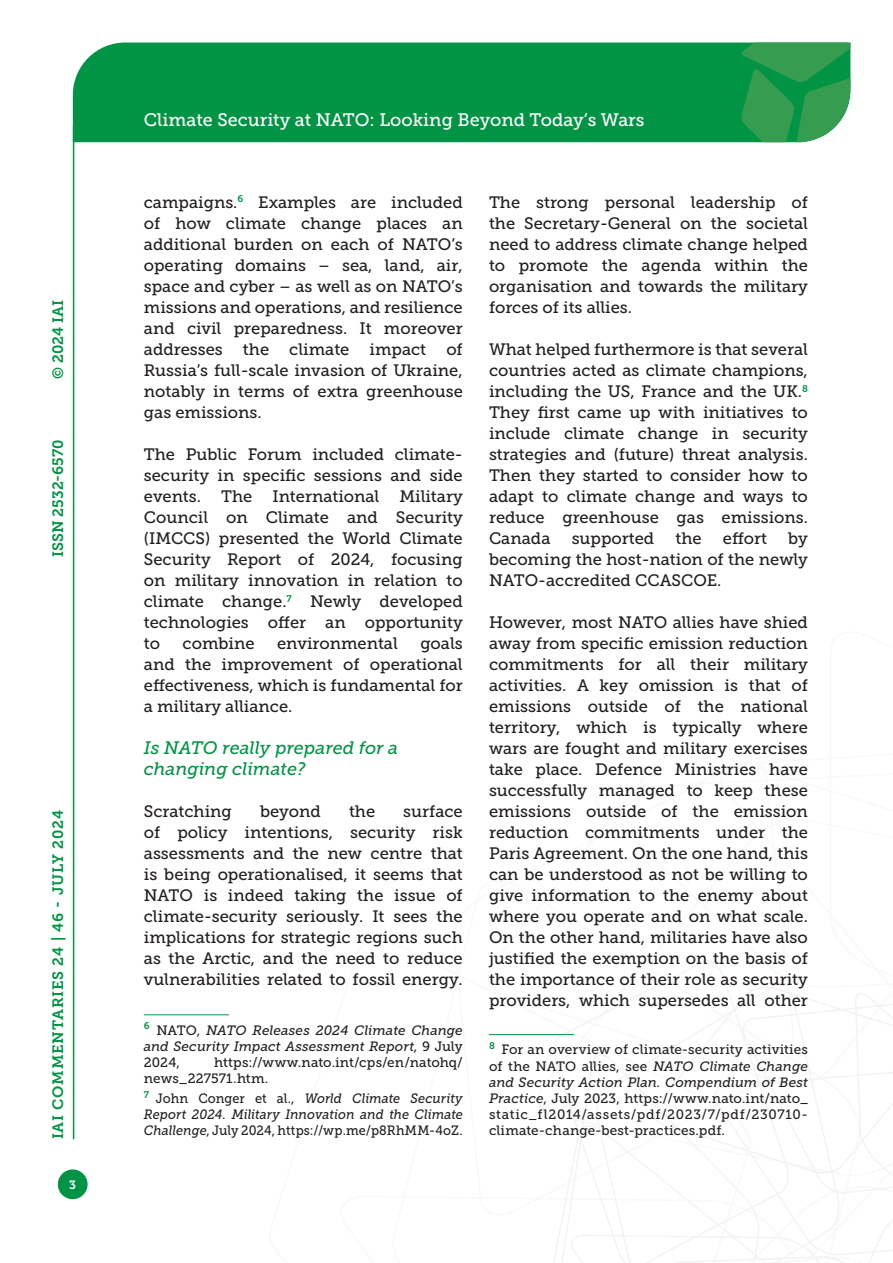
<style>
.page{position:relative;width:893px;height:1263px;background:#fff}
.page>*{position:absolute;margin:0;border:0;box-sizing:border-box;transform-origin:0 0}
.t1{font:18px "Museo Slab 500";color:#fff}
.Titolo_paragrafo_2{font:italic 18px/21px "Museo Slab 500";letter-spacing:-.005em;color:#009444}
.Testo{font:16.5px/21px "Museo Slab 500";color:#231f20;text-align:justify}
.t2{font:15px "Museo Slab 700";letter-spacing:.05em;color:#009444}
.t3{font:15px "Museo Slab 700";color:#009444}
.Nota{font:13.5px/16.2px "Museo Slab 500";letter-spacing:.015em;color:#231f20}
.Nota-2{font:italic 13.5px/16.2px "Museo Slab 500";color:#231f20;text-align:justify;scale:.94 1}
.Nota-3{font:italic 13.5px/16.2px "Museo Slab 500";color:#231f20;text-align:justify}
.t4{font:12px "Museo Slab 700";color:#fff}
.s1{font-style:normal}
.s2{font-style:italic}
</style>
<div class="page">
<svg style="left:531px;top:960px;width:362px;height:303px"></svg>
<div style="left:73px;top:43px;width:668px;height:99px;background:#009444"></div>
<svg style="left:741px;top:43px;width:109px;height:99px;background:#319e55"></svg>
<div style="left:58px;top:1169px;width:30px;height:30px;background:#009444;border-radius:50%"></div>
<hr style="left:73px;top:126px;width:1px;height:1013px;background:#009444">
<hr style="left:144px;top:1014px;width:85px;height:1px;background:#009444">
<hr style="left:489px;top:1034px;width:85px;height:1px;background:#009444">
<p class="t2" style="left:50px;top:379px;width:80px;rotate:-90deg">© 2024 IAI</p>
<p class="t3" style="left:50px;top:557px;width:119px;rotate:-90deg">ISSN 2532-6570</p>
<p class="t2" style="left:50px;top:1139px;width:330px;rotate:-90deg">IAI COMMENTARIES 24 | 46 - JULY 2024</p>
<p class="t4" style="left:69px;top:1178px;width:8px">3</p>
<p class="t1" style="left:144px;top:110px;width:502px">Climate Security at NATO: Looking Beyond Today’s Wars</p>
<p class="Testo" style="left:144px;top:192px;width:320px">campaigns.<sup>6</sup> Examples are included of how climate change places an additional burden on each of NATO’s operating domains – sea, land, air, space and cyber – as well as on NATO’s missions and operations, and resilience and civil preparedness. It moreover addresses the climate impact of Russia’s full-scale invasion of Ukraine, notably in terms of extra greenhouse gas emissions.</p>
<p class="Testo" style="left:144px;top:444px;width:320px">The Public Forum included climate&shy;security in specific sessions and side events. The International Military Council on Climate and Security (IMCCS) presented the World Climate Security Report of 2024, focusing on military innovation in relation to climate change.<sup>7</sup> Newly developed technologies offer an opportunity to</p>
<p class="Testo" style="left:144px;top:633px;width:320px;text-indent:276px">goals and the improvement of operational effectiveness, which is fundamental for a military alliance.</p>
<p class="Titolo_paragrafo_2" style="left:144px;top:737px;width:256px">Is NATO really prepared for a changing climate?</p>
<p class="Testo" style="left:144px;top:801px;width:90px">Scratching</p>
<p class="Testo" style="left:260px;top:801px;width:62px">beyond</p>
<p class="Testo" style="left:349px;top:801px;width:28px">the</p>
<p class="Testo" style="left:183px;top:633px;width:74px">combine</p>
<p class="Testo" style="left:277px;top:633px;width:122px">environmental</p>
<p class="Testo" style="left:144px;top:801px;width:320px;text-indent:259px">surface of policy intentions, security risk assessments and the new centre that is being operationalised, it seems that NATO is indeed taking the issue of climate-security seriously. It sees the implications for strategic regions such as the Arctic, and the need to reduce vulnerabilities related to fossil energy.</p>
<p class="Nota-3" style="left:144px;top:1022px;width:320px"><sup>6</sup> <span class="s1">NATO,</span> NATO Releases 2024 Climate Change and Security Impact Assessment Report<span class="s1">, 9 July 2024,</span></p>
<p class="Nota" style="left:144px;top:1054px;width:320px;text-indent:70px">https://www.nato.int/cps/en/natohq/ news_227571.htm.</p>
<p class="Nota-2" style="left:144px;top:1090px;width:341px"><sup>7</sup> <span class="s1">John Conger et al.,</span> World Climate Security Report 2024. Military Innovation and the Climate Challenge<span class="s1">, July 2024, https://wp.me/p8RhMM-4oZ.</span></p>
<p class="Testo" style="left:489px;top:192px;width:320px">The strong personal leadership of the Secretary-General on the societal need to address climate change helped to promote the agenda within the organisation and towards the military forces of its allies.</p>
<p class="Testo" style="left:489px;top:339px;width:320px">What helped furthermore is that several countries acted as climate champions, including the US, France and the UK.<sup>8<br></sup>They first came up with initiatives to include climate change in security strategies and (future) threat analysis.<br>Then they started to consider how to adapt to climate change and ways to reduce greenhouse gas emissions.<br>Canada</p>
<p class="Testo" style="left:572px;top:528px;width:84px">supported</p>
<p class="Testo" style="left:675px;top:528px;width:28px">the</p>
<p class="Testo" style="left:723px;top:528px;width:46px">effort</p>
<p class="Testo" style="left:489px;top:528px;width:320px;text-indent:299px">by becoming the host-nation of the newly NATO-accredited CCASCOE.</p>
<p class="Testo" style="left:489px;top:612px;width:320px">However, most NATO allies have shied away from specific emission reduction commitments for all their military activities. A key omission is that of emissions outside of the national territory, which is typically where wars are fought and military exercises take place. Defence Ministries have successfully managed to keep these emissions outside of the emission reduction commitments under the Paris Agreement. On the one hand, this can be understood as not be willing to give information to the enemy about where you operate and on what scale.<br>On the other hand, militaries have also justified the exemption on the basis of the importance of their role as security providers, which supersedes all other</p>
<p class="Nota" style="left:489px;top:1042px;width:320px;text-align:justify"><sup>8</sup> For an overview of climate-security activities of the NATO allies, see <span class="s2">NATO Climate Change and Security Action Plan. Compendium of Best Practice</span>, July 2023, https://www.nato.int/nato_ static_fl2014/assets/pdf/2023/7/pdf/230710- climate-change-best-practices.pdf.</p>
</div>
